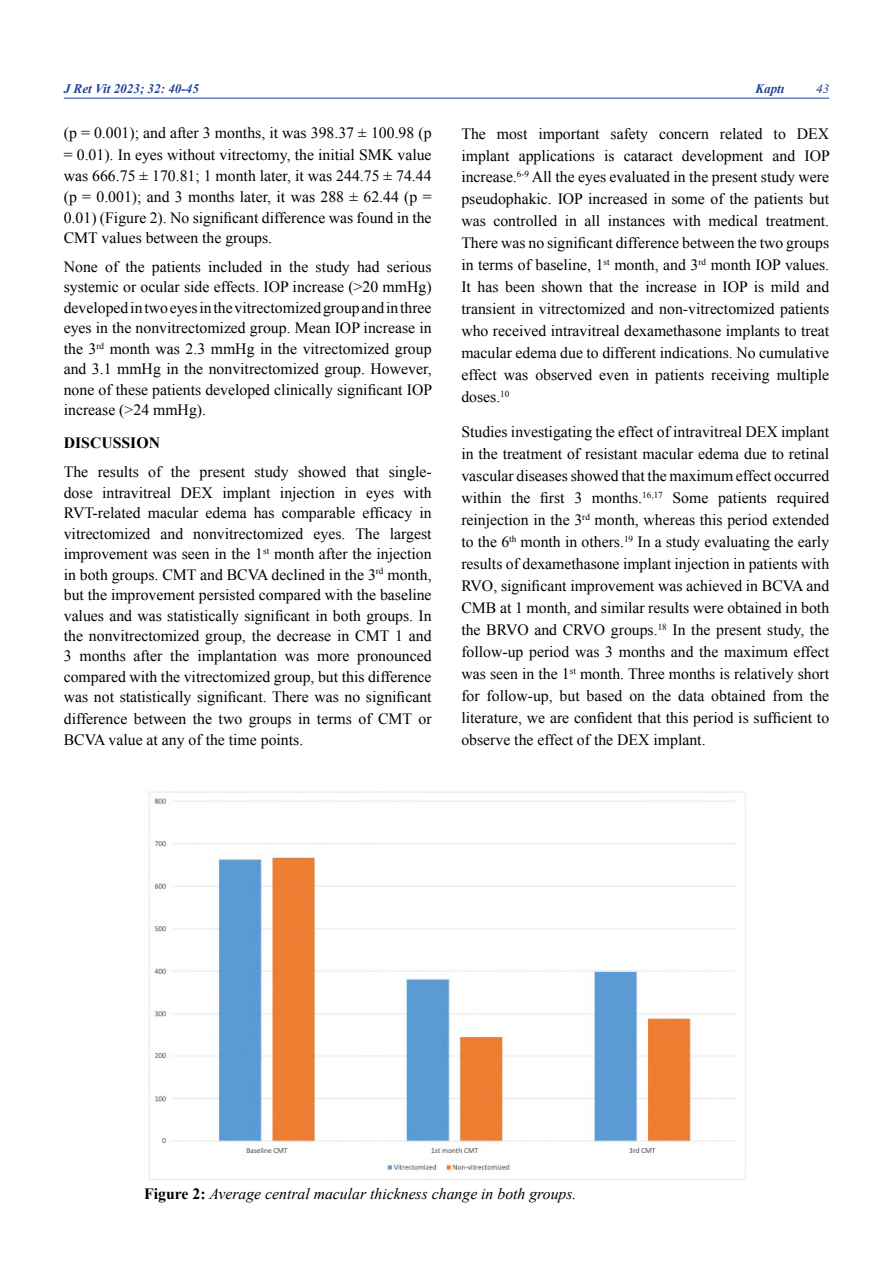
<style>
.page{position:relative;width:893px;height:1263px;background:#fff}
.page>*{position:absolute;margin:0;border:0;box-sizing:border-box;transform-origin:0 0}
.t1{font:15.75px/22px "Times New Roman";color:#000;text-align:justify}
.t2{font:italic 15.75px "Times New Roman";color:#000}
.t3{font:700 15.75px "Times New Roman";color:#000}
.t4{font:italic 700 13.2px "Times New Roman";color:#21409a}
.t5{font:italic 12.75px "Times";color:#21409a}
.s1{font-weight:700;font-style:normal}
</style>
<div class="page">
<hr style="left:64px;top:98px;width:765px;height:1px;background:#21409a">
<img style="left:149px;top:791px;width:597px;height:389px">
<p class="t4" style="left:64px;top:79px;width:137px">J Ret Vit 2023; 32: 40-45</p>
<p class="t4" style="left:755px;top:79px;width:31px">Kaptı</p>
<p class="t5" style="left:816px;top:81px;width:14px">43</p>
<p class="t1" style="left:64px;top:123px;width:369px;line-height:20.9px">(p = 0.001); and after 3 months, it was 398.37 ± 100.98 (p = 0.01). In eyes without vitrectomy, the initial SMK value was 666.75 ± 170.81; 1 month later, it was 244.75 ± 74.44 (p = 0.001); and 3 months later, it was 288 ± 62.44 (p = 0.01) (Figure 2). No significant difference was found in the CMT values between the groups.</p>
<p class="t1" style="left:64px;top:256px;width:370px;line-height:20.4px">None of the patients included in the study had serious systemic or ocular side effects. IOP increase (&gt;20 mmHg) developed in two eyes in the vitrectomized group and in three eyes in the nonvitrectomized group. Mean IOP increase in the 3<sup>rd</sup> month was 2.3 mmHg in the vitrectomized group and 3.1 mmHg in the nonvitrectomized group. However, none of these patients developed clinically significant IOP increase (&gt;24 mmHg).</p>
<p class="t3" style="left:64px;top:432px;width:98px">DISCUSSION</p>
<p class="t1" style="left:64px;top:462px;width:369px;line-height:20.5px">The results of the present study showed that single&shy;dose intravitreal DEX implant injection in eyes with RVT-related macular edema has comparable efficacy in vitrectomized and nonvitrectomized eyes. The largest improvement was seen in the 1<sup>st</sup> month after the injection in both groups. CMT and BCVA declined in the 3<sup>rd</sup> month, but the improvement persisted compared with the baseline values and was statistically significant in both groups. In the nonvitrectomized group, the decrease in CMT 1 and 3 months after the implantation was more pronounced compared with the vitrectomized group, but this difference was not statistically significant. There was no significant difference between the two groups in terms of CMT or BCVA value at any of the time points.</p>
<p class="t1" style="left:461px;top:122px;width:370px">The most important safety concern related to DEX implant applications is cataract development and IOP increase.<sup>6-9</sup> All the eyes evaluated in the present study were pseudophakic. IOP increased in some of the patients but was controlled in all instances with medical treatment.<br>There was no significant difference between the two groups in terms of baseline, 1<sup>st</sup> month, and 3<sup>rd</sup> month IOP values.<br>It has been shown that the increase in IOP is mild and transient in vitrectomized and non-vitrectomized patients who received intravitreal dexamethasone implants to treat macular edema due to different indications. No cumulative effect was observed even in patients receiving multiple doses.<sup>10</sup></p>
<p class="t1" style="left:461px;top:420px;width:369px">Studies investigating the effect of intravitreal DEX implant in the treatment of resistant macular edema due to retinal vascular diseases showed that the maximum effect occurred within the first 3 months.<sup>16,17</sup> Some patients required reinjection in the 3<sup>rd</sup> month, whereas this period extended to the 6<sup>th</sup> month in others.<sup>19</sup> In a study evaluating the early results of dexamethasone implant injection in patients with RVO, significant improvement was achieved in BCVA and CMB at 1 month, and similar results were obtained in both the BRVO and CRVO groups.<sup>18</sup> In the present study, the follow-up period was 3 months and the maximum effect was seen in the 1<sup>st</sup> month. Three months is relatively short for follow-up, but based on the data obtained from the literature, we are confident that this period is sufficient to observe the effect of the DEX implant.</p>
<p class="t2" style="left:144px;top:1183px;width:434px"><span class="s1">Figure 2:</span> Average central macular thickness change in both groups.</p>
</div>
